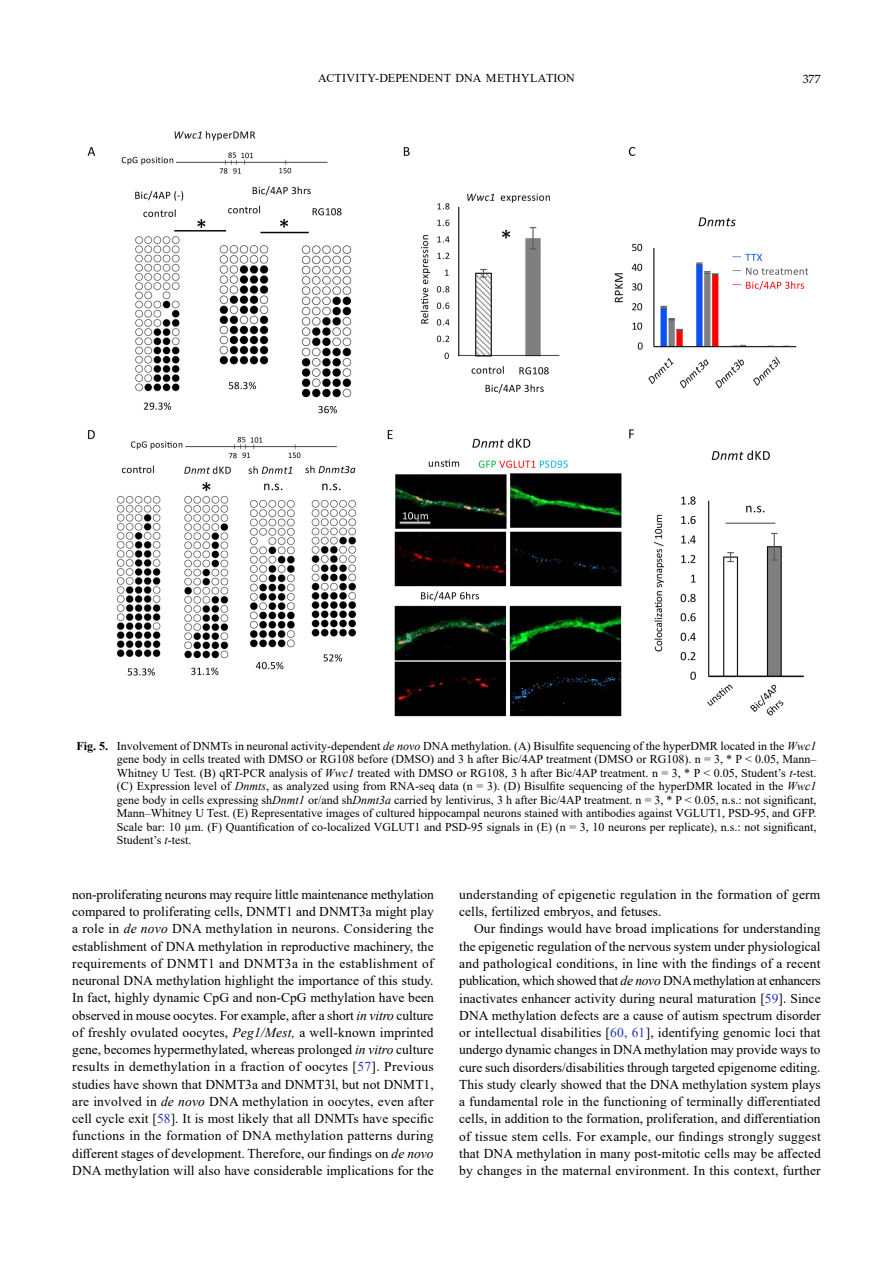
<style>
.page{position:relative;width:893px;height:1263px;background:#fff}
.page>*{position:absolute;margin:0;border:0;box-sizing:border-box;transform-origin:0 0}
.t1{font:13.5px/17.2px "Times New Roman";letter-spacing:.015em;color:#000;text-align:justify}
.t2{font:12px/13.5px "Times New Roman";color:#000;text-align:justify}
.t3{font:12px "Times New Roman";letter-spacing:.02em;color:#000}
.t4{font:12px "Palatino Linotype";color:#000}
.s1{font-weight:700}
.s2{font-style:italic}
.s3{color:#1c32c0}
</style>
<div class="page">
<img style="left:87px;top:130px;width:722px;height:587px">
<p class="t3" style="left:318px;top:70px;width:258px">ACTIVITY-DEPENDENT DNA METHYLATION</p>
<p class="t4" style="left:803px;top:70px;width:19px">377</p>
<p class="t2" style="left:117px;top:739px;width:701px;text-indent:-40px"><span class="s1">Fig. 5.</span> Involvement of DNMTs in neuronal activity-dependent <span class="s2">de novo</span> DNA methylation. (A) Bisulfite sequencing of the hyperDMR located in the <span class="s2">Wwc1 </span>gene body in cells treated with DMSO or RG108 before (DMSO) and 3 h after Bic/4AP treatment (DMSO or RG108). n = 3, * P &lt; 0.05, Mann– Whitney U Test. (B) qRT-PCR analysis of <span class="s2">Wwc1</span> treated with DMSO or RG108, 3 h after Bic/4AP treatment. n = 3, * P &lt; 0.05, Student’s <span class="s2">t</span>-test. (C) Expression level of <span class="s2">Dnmts</span>, as analyzed using from RNA-seq data (n = 3). (D) Bisulfite sequencing of the hyperDMR located in the <span class="s2">Wwc1 </span>gene body in cells expressing sh<span class="s2">Dnmt1</span> or/and sh<span class="s2">Dnmt3a</span> carried by lentivirus, 3 h after Bic/4AP treatment. n = 3, * P &lt; 0.05, n.s.: not significant, Mann–Whitney U Test. (E) Representative images of cultured hippocampal neurons stained with antibodies against VGLUT1, PSD-95, and GFP.<br>Scale bar: 10 µm. (F) Quantification of co-localized VGLUT1 and PSD-95 signals in (E) (n = 3, 10 neurons per replicate), n.s.: not significant, Student’s <span class="s2">t</span>-test.</p>
<p class="t1" style="left:72px;top:885px;width:363px">non-proliferating neurons may require little maintenance methylation compared to proliferating cells, DNMT1 and DNMT3a might play a role in <span class="s2">de novo</span> DNA methylation in neurons. Considering the establishment of DNA methylation in reproductive machinery, the requirements of DNMT1 and DNMT3a in the establishment of neuronal DNA methylation highlight the importance of this study.<br>In fact, highly dynamic CpG and non-CpG methylation have been observed in mouse oocytes. For example, after a short <span class="s2">in vitro</span> culture of freshly ovulated oocytes, <span class="s2">Peg1/Mest,</span> a well-known imprinted gene, becomes hypermethylated, whereas prolonged <span class="s2">in vitro</span> culture results in demethylation in a fraction of oocytes [<span class="s3">57</span>]. Previous studies have shown that DNMT3a and DNMT3l, but not DNMT1, are involved in <span class="s2">de novo</span> DNA methylation in oocytes, even after cell cycle exit [<span class="s3">58</span>]. It is most likely that all DNMTs have specific functions in the formation of DNA methylation patterns during different stages of development. Therefore, our findings on <span class="s2">de novo </span>DNA methylation will also have considerable implications for the</p>
<p class="t1" style="left:459px;top:885px;width:363px">understanding of epigenetic regulation in the formation of germ cells, fertilized embryos, and fetuses.</p>
<p class="t1" style="left:459px;top:920px;width:363px;text-indent:15px">Our findings would have broad implications for understanding the epigenetic regulation of the nervous system under physiological and pathological conditions, in line with the findings of a recent publication, which showed that <span class="s2">de novo</span> DNA methylation at enhancers inactivates enhancer activity during neural maturation [<span class="s3">59</span>]. Since DNA methylation defects are a cause of autism spectrum disorder or intellectual disabilities [<span class="s3">60, 61</span>], identifying genomic loci that undergo dynamic changes in DNA methylation may provide ways to cure such disorders/disabilities through targeted epigenome editing.<br>This study clearly showed that the DNA methylation system plays a fundamental role in the functioning of terminally differentiated cells, in addition to the formation, proliferation, and differentiation of tissue stem cells. For example, our findings strongly suggest that DNA methylation in many post-mitotic cells may be affected by changes in the maternal environment. In this context, further</p>
</div>
